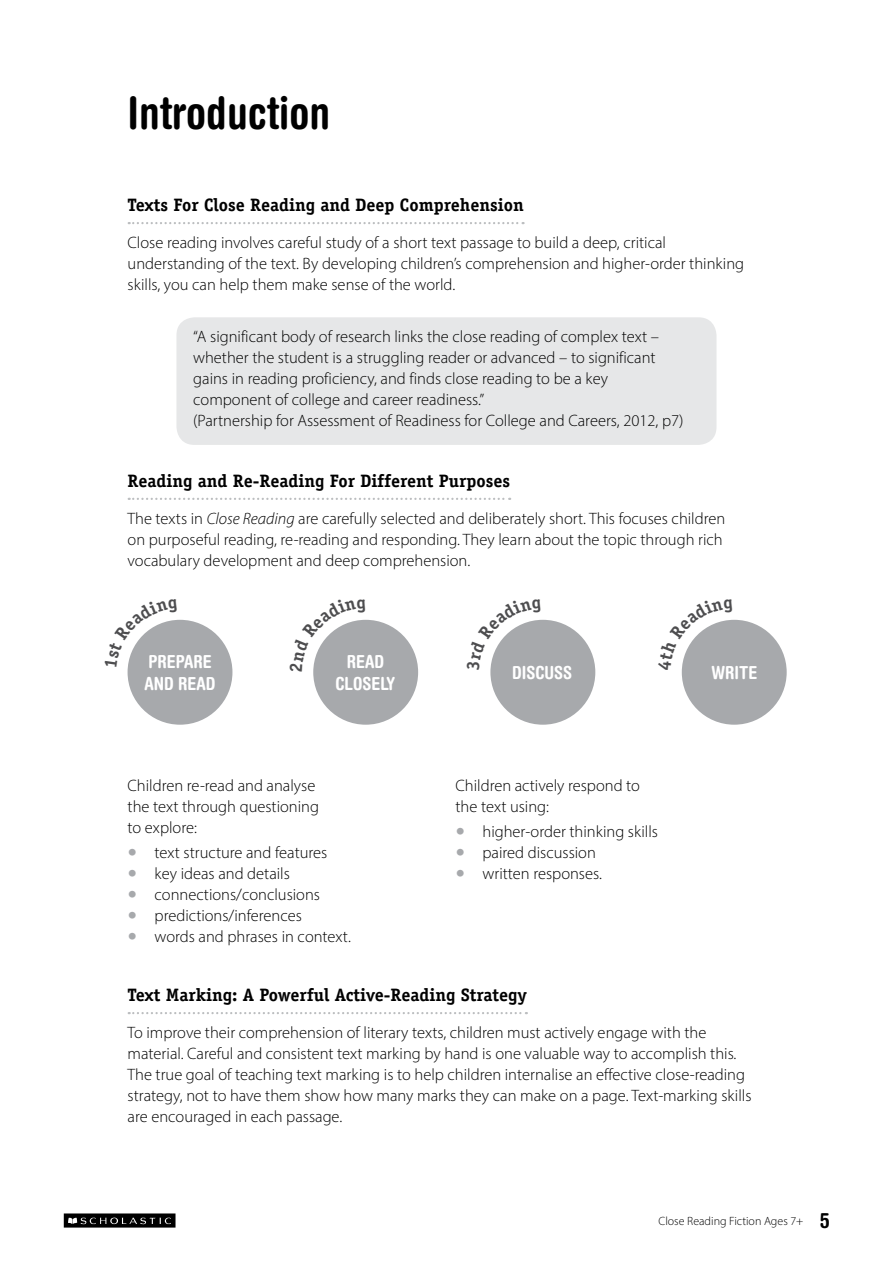
<style>
.page{position:relative;width:893px;height:1263px;background:#fff}
.page>*{position:absolute;margin:0;border:0;box-sizing:border-box;transform-origin:0 0}
.fm_intro_head{font:700 condensed 45px "Helvetica Rounded LT Std";color:#000}
.fm_b-heads{font:700 18px "Officina Serif Std";color:#000}
.t1{font:700 condensed 18px/21.6px "Helvetica Rounded LT Std";color:#fff}
.body{font:300 16.5px/21px "Myriad Pro";color:#000}
.t2{font:300 12px "Myriad Pro";color:#000}
.s1{font-style:italic}
.s2{font-family:"Frutiger LT Std";font-size:19.5px;color:#a7a9ac}
.s3{font-family:"Helvetica Rounded LT Std";font-weight:700;font-stretch:condensed;font-size:21px}
</style>
<div class="page">
<div style="left:64px;top:1213px;width:112px;height:14px;background:#000"></div>
<svg style="left:68px;top:1217px;width:103px;height:8px"></svg>
<svg style="left:129px;top:222px;width:395px;height:2px"></svg>
<svg style="left:129px;top:498px;width:381px;height:2px"></svg>
<svg style="left:129px;top:1012px;width:398px;height:2px"></svg>
<div style="left:176px;top:317px;width:540px;height:128px;background:#e6e7e8;border-radius:18px"></div>
<div style="left:128px;top:620px;width:104px;height:105px;background:#a7a9ac;border-radius:50%"></div>
<div style="left:313px;top:620px;width:105px;height:105px;background:#a7a9ac;border-radius:50%"></div>
<div style="left:490px;top:620px;width:105px;height:105px;background:#a7a9ac;border-radius:50%"></div>
<div style="left:682px;top:620px;width:105px;height:105px;background:#a7a9ac;border-radius:50%"></div>
<svg style="left:128px;top:620px;width:47px;height:45px"></svg>
<svg style="left:313px;top:619px;width:53px;height:52px"></svg>
<svg style="left:490px;top:619px;width:51px;height:51px"></svg>
<svg style="left:681px;top:619px;width:52px;height:51px"></svg>
<p class="fm_intro_head" style="left:128px;top:85px;width:204px">Introduction</p>
<p class="fm_b-heads" style="left:128px;top:194px;width:398px">Texts For Close Reading and Deep Comprehension</p>
<p class="body" style="left:128px;top:232px;width:618px">Close reading involves careful study of a short text passage to build a deep, critical understanding of the text. By developing children’s comprehension and higher-order thinking skills, you can help them make sense of the world.</p>
<p class="body" style="left:193px;top:326px;width:467px">“A significant body of research links the close reading of complex text –</p>
<p class="body" style="left:193px;top:347px;width:464px">whether the student is a struggling reader or advanced – to significant</p>
<p class="body" style="left:193px;top:368px;width:416px">gains in reading proficiency, and finds close reading to be a key</p>
<p class="body" style="left:193px;top:389px;width:292px">component of college and career readiness.”</p>
<p class="body" style="left:193px;top:410px;width:492px">(Partnership for Assessment of Readiness for College and Careers, 2012, p7)</p>
<p class="fm_b-heads" style="left:128px;top:470px;width:384px">Reading and Re-Reading For Different Purposes</p>
<p class="body" style="left:128px;top:508px;width:599px">The texts in <span class="s1">Close Reading</span> are carefully selected and deliberately short. This focuses children on purposeful reading, re-reading and responding. They learn about the topic through rich vocabulary development and deep comprehension.</p>
<p class="t1" style="left:144px;top:650px;width:73px">PREPARE<br>AND READ</p>
<p class="t1" style="left:336px;top:650px;width:61px;text-align:center">READ<br>CLOSELY</p>
<p class="t1" style="left:512px;top:661px;width:61px">DISCUSS</p>
<p class="t1" style="left:711px;top:661px;width:48px">WRITE</p>
<p class="body" style="left:128px;top:774px;width:193px">Children re-read and analyse the text through questioning to explore:</p>
<p class="body" style="left:128px;top:842px;width:201px"><span class="s2">•</span> text structure and features</p>
<p class="body" style="left:128px;top:863px;width:164px"><span class="s2">•</span> key ideas and details</p>
<p class="body" style="left:128px;top:884px;width:194px"><span class="s2">•</span> connections/conclusions</p>
<p class="body" style="left:128px;top:905px;width:176px"><span class="s2">•</span> predictions/inferences</p>
<p class="body" style="left:128px;top:926px;width:225px"><span class="s2">•</span> words and phrases in context.</p>
<p class="body" style="left:455px;top:774px;width:186px">Children actively respond to the text using:</p>
<p class="body" style="left:455px;top:821px;width:204px"><span class="s2">•</span> higher-order thinking skills</p>
<p class="body" style="left:455px;top:842px;width:142px"><span class="s2">•</span> paired discussion</p>
<p class="body" style="left:455px;top:863px;width:148px"><span class="s2">•</span> written responses.</p>
<p class="fm_b-heads" style="left:128px;top:984px;width:401px">Text Marking: A Powerful Active-Reading Strategy</p>
<p class="body" style="left:128px;top:1022px;width:625px">To improve their comprehension of literary texts, children must actively engage with the material. Careful and consistent text marking by hand is one valuable way to accomplish this.<br>The true goal of teaching text marking is to help children internalise an effective close-reading strategy, not to have them show how many marks they can make on a page. Text-marking skills are encouraged in each passage.</p>
<p class="t2" style="left:658px;top:1214px;width:173px">Close Reading Fiction Ages 7+ <span class="s3">5</span></p>
</div>
